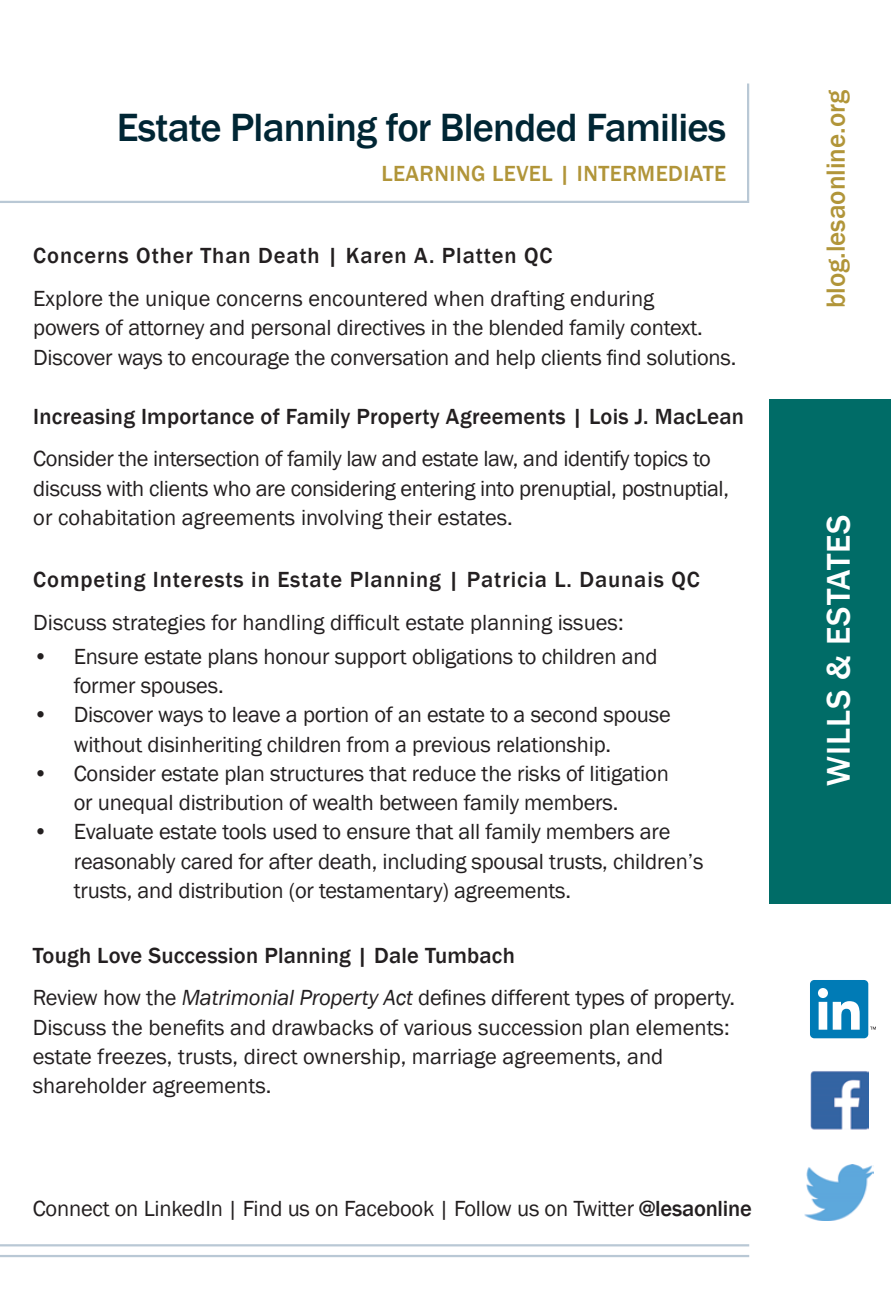
<style>
.page{position:relative;width:891px;height:1296px;background:#fff}
.page>*{position:absolute;margin:0;border:0;box-sizing:border-box;transform-origin:0 0}
.t1{font:500 40.5px "Franklin Gothic";letter-spacing:-.02em;color:#002634}
.t2{font:500 33.75px "Franklin Gothic";letter-spacing:.03em;color:#fff}
.t3{font:500 27px "Franklin Gothic";color:#b19539}
.t4{font:22.5px/29.2px "Franklin Gothic";letter-spacing:-.01em;color:#231f20}
.t5{font:500 22.5px "Franklin Gothic";letter-spacing:.04em;color:#231f20}
.t6{font:500 22.5px "Franklin Gothic";letter-spacing:.01em;color:#231f20}
.t7{font:500 22.5px "Franklin Gothic";letter-spacing:.02em;color:#b19539}
.s1{font-weight:500}
.s2{font-style:italic}
</style>
<div class="page">
<hr style="left:0;top:1255px;width:749px;height:2px;background:#b9c8d5">
<hr style="left:0;top:1244px;width:749px;height:2px;background:#b9c8d5">
<svg style="left:0;top:83px;width:750px;height:120px"></svg>
<div style="left:769px;top:399px;width:122px;height:504px;background:#006c67"></div>
<img style="left:811px;top:1071px;width:58px;height:59px">
<img style="left:805px;top:1164px;width:68px;height:56px">
<div style="left:810px;top:980px;width:58px;height:58px;background:#007bb6;border-radius:4px"></div>
<svg style="left:818px;top:988px;width:42px;height:42px"></svg>
<svg style="left:870px;top:1027px;width:6px;height:3px"></svg>
<h1 class="t1" style="left:117px;top:102px;width:611px">Estate Planning for Blended Families</h1>
<p class="t7" style="left:381px;top:160px;width:346px">LEARNING LEVEL | INTERMEDIATE</p>
<p class="t5" style="left:33px;top:242px;width:521px">Concerns Other Than Death | Karen A. Platten QC</p>
<p class="t4" style="left:33px;top:284px;width:705px">Explore the unique concerns encountered when drafting enduring<br>powers of attorney and personal directives in the blended family context.<br>Discover ways to encourage the conversation and help clients find solutions.</p>
<p class="t6" style="left:33px;top:402px;width:712px">Increasing Importance of Family Property Agreements | Lois J. MacLean</p>
<p class="t4" style="left:33px;top:445px;width:697px">Consider the intersection of family law and estate law, and identify topics to discuss with clients who are considering entering into prenuptial, postnuptial, or cohabitation agreements involving their estates.</p>
<p class="t5" style="left:33px;top:566px;width:668px">Competing Interests in Estate Planning | Patricia L. Daunais QC</p>
<p class="t4" style="left:33px;top:608px;width:592px">Discuss strategies for handling difficult estate planning issues:</p>
<p class="t4" style="left:74px;top:642px;width:585px;text-indent:-40px">• Ensure estate plans honour support obligations to children and former spouses.</p>
<p class="t4" style="left:74px;top:701px;width:598px;text-indent:-40px">• Discover ways to leave a portion of an estate to a second spouse without disinheriting children from a previous relationship.</p>
<p class="t4" style="left:33px;top:759px;width:637px;text-align:center">• Consider estate plan structures that reduce the risks of litigation or unequal distribution of wealth between family members.</p>
<p class="t4" style="left:74px;top:818px;width:631px;text-indent:-40px">• Evaluate estate tools used to ensure that all family members are reasonably cared for after death, including spousal trusts, children’s trusts, and distribution (or testamentary) agreements.</p>
<p class="t4" style="left:33px;top:934px;width:704px;line-height:42.8px"><span class="s1">Tough Love Succession Planning | Dale Tumbach<br></span>Review how the <span class="s2">Matrimonial Property Act</span> defines different types of property.</p>
<p class="t4" style="left:33px;top:1013px;width:698px">Discuss the benefits and drawbacks of various succession plan elements: estate freezes, trusts, direct ownership, marriage agreements, and shareholder agreements.</p>
<p class="t4" style="left:33px;top:1195px;width:721px">Connect on LinkedIn | Find us on Facebook | Follow us on Twitter <span class="s1">@lesaonline</span></p>
<p class="t3" style="left:819px;top:308px;width:220px;rotate:-90deg">blog.lesaonline.org</p>
<h2 class="t2" style="left:818px;top:786px;width:273px;rotate:-90deg">WILLS &amp; ESTATES</h2>
</div>
